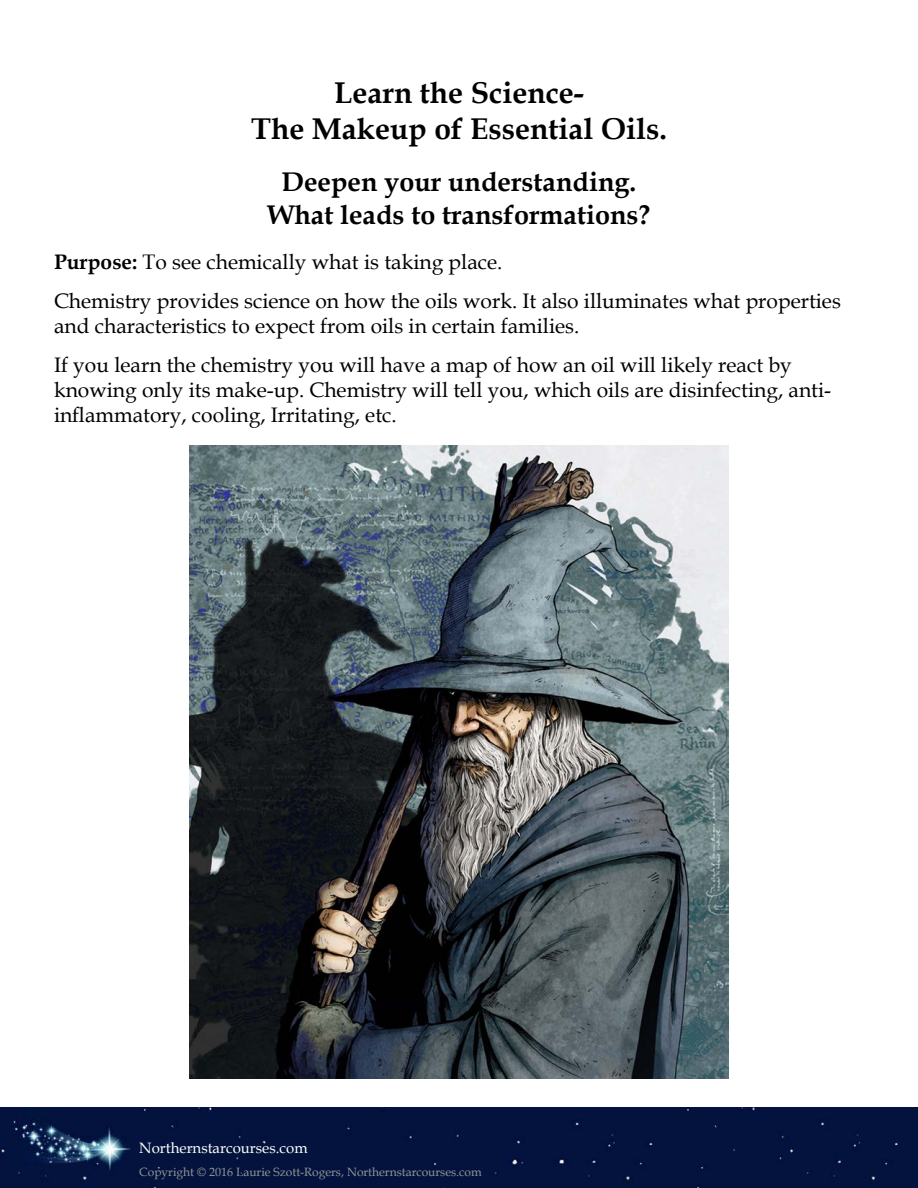
<style>
.page{position:relative;width:918px;height:1188px;background:#fff}
.page>*{position:absolute;margin:0;border:0;box-sizing:border-box;transform-origin:0 0}
.Heading_1{font:700 30px/36px "Book Antiqua";color:#000;text-align:center}
.Heading_2{font:700 27px/32.4px "Book Antiqua";color:#000;text-align:center}
.Body_align_left{font:21px/25.2px "Book Antiqua";color:#000}
.Body_small{font:15px "Book Antiqua";color:#fff}
.t1{font:12px "Book Antiqua";color:#939598}
.s1{font-weight:700}
</style>
<div class="page">
<div style="left:0;top:1107px;width:918px;height:81px;background:#04133e"></div>
<img style="left:189px;top:446px;width:540px;height:633px">
<p class="Heading_1" style="left:251px;top:75px;width:417px">Learn the Science-<br>The Makeup of Essential Oils.</p>
<p class="Heading_2" style="left:267px;top:166px;width:385px">Deepen your understanding.<br>What leads to transformations?</p>
<p class="Body_align_left" style="left:54px;top:249px;width:450px"><span class="s1">Purpose:</span> To see chemically what is taking place.</p>
<p class="Body_align_left" style="left:54px;top:288px;width:788px">Chemistry provides science on how the oils work. It also illuminates what properties and characteristics to expect from oils in certain families.</p>
<p class="Body_align_left" style="left:54px;top:352px;width:778px">If you learn the chemistry you will have a map of how an oil will likely react by knowing only its make‑up. Chemistry will tell you, which oils are disinfecting, anti&shy;inflammatory, cooling, Irritating, etc.</p>
<p class="Body_small" style="left:139px;top:1137px;width:170px">Northernstarcourses.com</p>
<p class="t1" style="left:139px;top:1163px;width:344px">Copyright © 2016 Laurie Szott-Rogers, Northernstarcourses.com</p>
</div>
